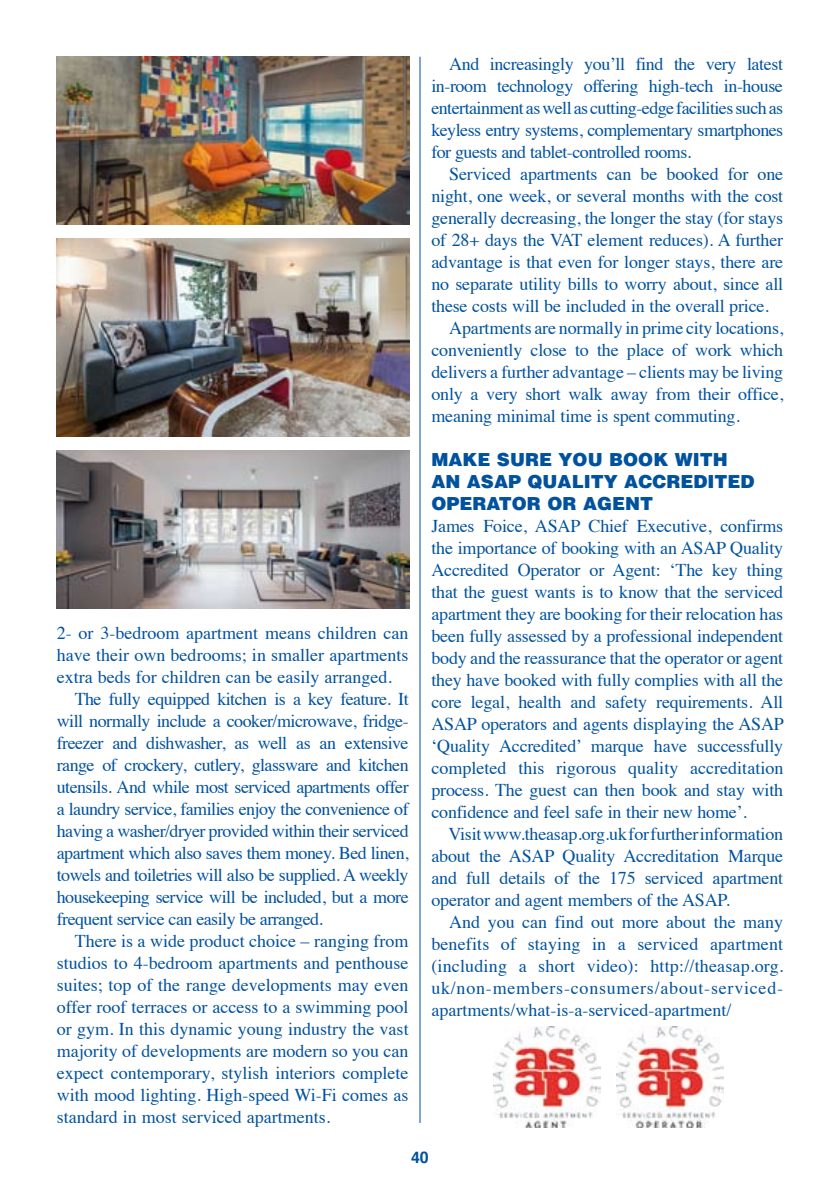
<style>
.page{position:relative;width:840px;height:1191px;background:#fff}
.page>*{position:absolute;margin:0;border:0;box-sizing:border-box;transform-origin:0 0}
.t1{font:18px/22px "Times";letter-spacing:-.01em;color:#00519e;text-align:justify}
.t2{font:18px "Times";letter-spacing:-.03em;color:#00519e}
.t3{font:900 18px/22px "Helvetica";color:#00519e}
.t4{font:700 16px "Helvetica";color:#00519e}
</style>
<div class="page">
<hr style="left:419px;top:57px;width:1px;height:1066px;background:#00519e">
<img style="left:616px;top:1026px;width:107px;height:101px">
<img style="left:493px;top:1026px;width:107px;height:101px">
<img style="left:57px;top:57px;width:352px;height:168px">
<img style="left:57px;top:238px;width:352px;height:199px">
<img style="left:57px;top:451px;width:352px;height:157px">
<p class="t1" style="left:57px;top:620px;width:353px">2- or 3-bedroom apartment means children can</p>
<p class="t1" style="left:57px;top:642px;width:353px">have their own bedrooms; in smaller apartments</p>
<p class="t1" style="left:57px;top:664px;width:336px">extra beds for children can be easily arranged.</p>
<p class="t2" style="left:75px;top:681px;width:335px">The fully equipped kitchen is a key feature. It</p>
<p class="t2" style="left:57px;top:703px;width:353px">will normally include a cooker/microwave, fridge-</p>
<p class="t2" style="left:57px;top:725px;width:353px">freezer and dishwasher, as well as an extensive</p>
<p class="t2" style="left:57px;top:747px;width:353px">range of crockery, cutlery, glassware and kitchen</p>
<p class="t2" style="left:57px;top:769px;width:353px">utensils. And while most serviced apartments offer</p>
<p class="t2" style="left:57px;top:791px;width:353px">a laundry service, families enjoy the convenience of</p>
<p class="t2" style="left:57px;top:813px;width:353px">having a washer/dryer provided within their serviced</p>
<p class="t2" style="left:57px;top:835px;width:353px">apartment which also saves them money. Bed linen,</p>
<p class="t2" style="left:57px;top:857px;width:353px">towels and toiletries will also be supplied. A weekly</p>
<p class="t2" style="left:57px;top:879px;width:353px">housekeeping service will be included, but a more</p>
<p class="t2" style="left:57px;top:901px;width:268px">frequent service can easily be arranged.</p>
<p class="t1" style="left:75px;top:928px;width:335px">There is a wide product choice – ranging from</p>
<p class="t1" style="left:57px;top:950px;width:353px">studios to 4-bedroom apartments and penthouse</p>
<p class="t1" style="left:57px;top:972px;width:353px">suites; top of the range developments may even</p>
<p class="t1" style="left:57px;top:994px;width:353px">offer roof terraces or access to a swimming pool</p>
<p class="t1" style="left:57px;top:1016px;width:353px">or gym. In this dynamic young industry the vast</p>
<p class="t1" style="left:57px;top:1038px;width:353px">majority of developments are modern so you can</p>
<p class="t1" style="left:57px;top:1060px;width:353px">expect contemporary, stylish interiors complete</p>
<p class="t1" style="left:57px;top:1082px;width:353px">with mood lighting. High-speed Wi-Fi comes as</p>
<p class="t1" style="left:57px;top:1104px;width:275px">standard in most serviced apartments.</p>
<p class="t1" style="left:431px;top:52px;width:353px;text-indent:18px">And increasingly you’ll find the very latest in-room technology offering high-tech in-house entertainment as well as cutting-edge facilities such as keyless entry systems, complementary smartphones for guests and tablet-controlled rooms.</p>
<p class="t1" style="left:449px;top:162px;width:335px">Serviced apartments can be booked for one</p>
<p class="t1" style="left:431px;top:184px;width:353px">night, one week, or several months with the cost</p>
<p class="t1" style="left:431px;top:206px;width:353px">generally decreasing, the longer the stay (for stays</p>
<p class="t1" style="left:431px;top:228px;width:353px">of 28+ days the VAT element reduces). A further</p>
<p class="t1" style="left:431px;top:250px;width:353px">advantage is that even for longer stays, there are</p>
<p class="t1" style="left:431px;top:272px;width:353px">no separate utility bills to worry about, since all</p>
<p class="t1" style="left:431px;top:294px;width:339px">these costs will be included in the overall price.</p>
<p class="t1" style="left:449px;top:316px;width:335px">Apartments are normally in prime city locations,</p>
<p class="t1" style="left:431px;top:338px;width:353px">conveniently close to the place of work which</p>
<p class="t1" style="left:431px;top:360px;width:353px">delivers a further advantage – clients may be living</p>
<p class="t1" style="left:431px;top:382px;width:353px">only a very short walk away from their office,</p>
<p class="t1" style="left:431px;top:404px;width:310px">meaning minimal time is spent commuting.</p>
<p class="t3" style="left:431px;top:448px;width:16px">MAK</p>
<p class="t3" style="left:431px;top:448px;width:324px;text-indent:46px">E SURE YOU BOOK WITH<br>AN ASAP QUALITY ACCREDITED<br>OPERATOR OR AGENT</p>
<p class="t1" style="left:431px;top:514px;width:354px">James Foice, ASAP Chief Executive, confirms the importance of booking with an ASAP Quality Accredited Operator or Agent: ‘The key thing that the guest wants is to know that the serviced apartment they are booking for their relocation has been fully assessed by a professional independent body and the reassurance that the operator or agent they have booked with fully complies with all the core legal, health and safety requirements. All ASAP operators and agents displaying the ASAP ‘Quality Accredited’ marque have successfully completed this rigorous quality accreditation process. The guest can then book and stay with confidence and feel safe in their new home’.</p>
<p class="t1" style="left:431px;top:821px;width:353px;text-indent:17px">Visit www.theasap.org.uk for further information about the ASAP Quality Accreditation Marque and full details of the 175 serviced apartment operator and agent members of the ASAP.</p>
<p class="t1" style="left:431px;top:909px;width:353px;text-indent:18px">And you can find out more about the many benefits of staying in a serviced apartment (including a short video): http://theasap.org. uk/non-members-consumers/about-serviced&shy;apartments/what-is-a-serviced-apartment/</p>
<p class="t4" style="left:411px;top:1144px;width:19px">40</p>
</div>
